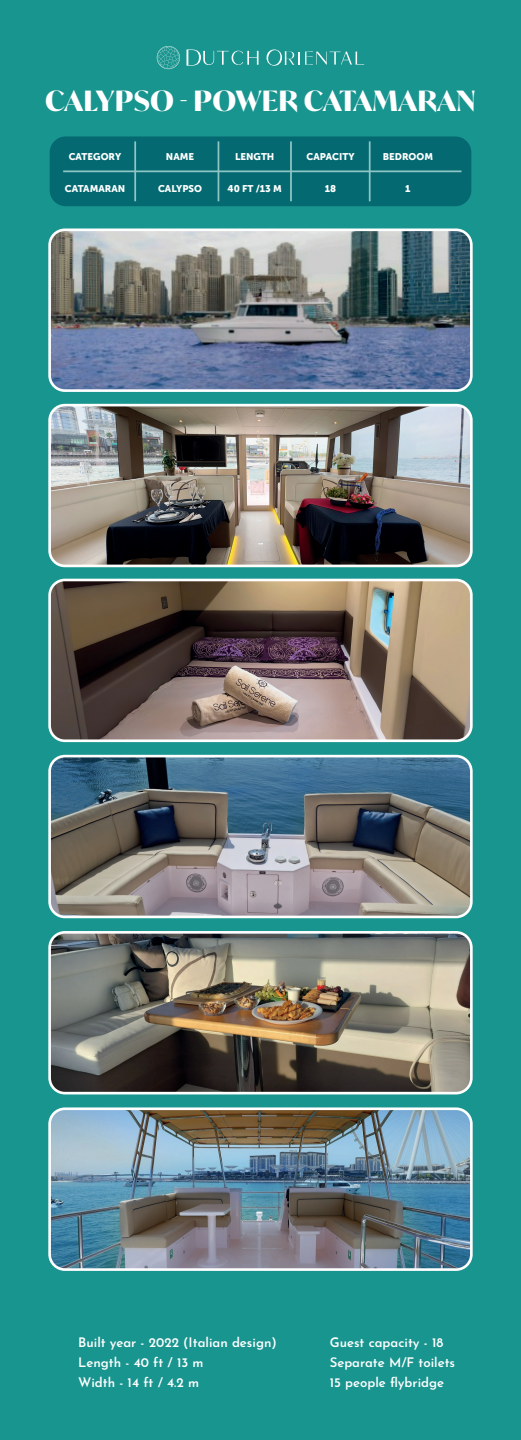
<style>
.page{position:relative;width:521px;height:1440px;background:#19958f}
.page>*{position:absolute;margin:0;border:0;box-sizing:border-box;transform-origin:0 0}
.t1{font:700 28px "Ivy Mode";letter-spacing:.01em;color:#fff}
.t2{font:600 13.12px/20.1px "Josefin Sans";color:#fff}
.t3{font:9.62px "Museo Sans 900";color:#fff}
</style>
<div class="page">
<svg style="left:157px;top:46px;width:23px;height:23px"></svg>
<svg style="left:186px;top:50px;width:72px;height:16px"></svg>
<svg style="left:266px;top:49px;width:98px;height:17px"></svg>
<img style="left:52px;top:232px;width:417px;height:156px">
<div style="left:48px;top:228px;width:425px;height:164px;border:3px solid #fff;border-radius:15px"></div>
<img style="left:52px;top:408px;width:417px;height:158px">
<div style="left:48px;top:404px;width:425px;height:163px;border:3px solid #fff;border-radius:15px"></div>
<img style="left:52px;top:582px;width:417px;height:156px">
<div style="left:48px;top:578px;width:425px;height:164px;border:3px solid #fff;border-radius:15px"></div>
<img style="left:52px;top:759px;width:417px;height:158px">
<div style="left:48px;top:755px;width:425px;height:163px;border:3px solid #fff;border-radius:15px"></div>
<img style="left:52px;top:935px;width:417px;height:158px">
<div style="left:48px;top:931px;width:425px;height:163px;border:3px solid #fff;border-radius:15px"></div>
<img style="left:51px;top:1111px;width:419px;height:158px">
<div style="left:48px;top:1107px;width:425px;height:163px;border:3px solid #fff;border-radius:15px"></div>
<div style="left:50px;top:136px;width:421px;height:70px;background:#056971;border-radius:16px"></div>
<hr style="left:63px;top:170px;width:398px;height:2px;background:#8dc6c4">
<hr style="left:134px;top:141px;width:2px;height:60px;background:#8dc6c4">
<hr style="left:218px;top:141px;width:1px;height:60px;background:#8dc6c4">
<hr style="left:290px;top:141px;width:2px;height:60px;background:#8dc6c4">
<hr style="left:369px;top:141px;width:1px;height:60px;background:#8dc6c4">
<h1 class="t1" style="left:45px;top:82px;width:432px">CALYPSO - POWER CATAMARAN</h1>
<p class="t3" style="left:69px;top:151px;width:54px">CATEGORY</p>
<p class="t3" style="left:166px;top:151px;width:30px">NAME</p>
<p class="t3" style="left:235px;top:151px;width:41px">LENGTH</p>
<p class="t3" style="left:306px;top:151px;width:50px">CAPACITY</p>
<p class="t3" style="left:383px;top:151px;width:52px">BEDROOM</p>
<p class="t3" style="left:65px;top:183px;width:62px">CATAMARAN</p>
<p class="t3" style="left:158px;top:183px;width:46px">CALYPSO</p>
<p class="t3" style="left:228px;top:183px;width:56px">40 FT /13 M</p>
<p class="t3" style="left:325px;top:183px;width:13px">18</p>
<p class="t3" style="left:405px;top:183px;width:7px">1</p>
<p class="t2" style="left:78px;top:1330px;width:200px">Built year - 2022 (Italian design)<br>Length - 40 ft / 13 m<br>Width - 14 ft / 4.2 m</p>
<p class="t2" style="left:330px;top:1330px;width:127px">Guest capacity - 18<br>Separate M/F toilets<br>15 people flybridge</p>
</div>
